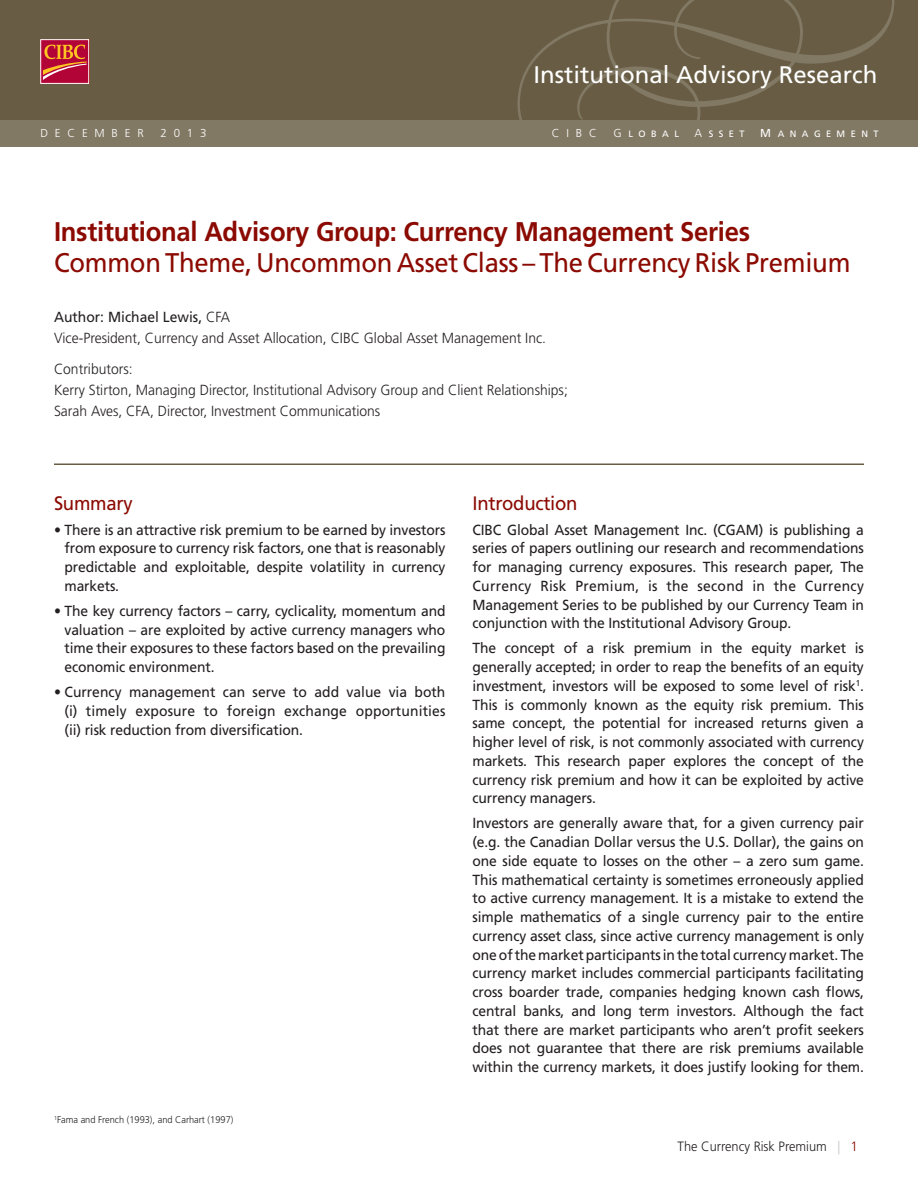
<style>
.page{position:relative;width:918px;height:1188px;background:#fff}
.page>*{position:absolute;margin:0;border:0;box-sizing:border-box;transform-origin:0 0}
.Copy{font:27px "Frutiger LT Std";letter-spacing:-.01em;color:#8b0a02;scale:.95 1}
.Copy-2{font:700 27px "Frutiger LT Std";letter-spacing:-.01em;color:#8b0a02;scale:.95 1}
.Document_Header{font:24px "Frutiger LT Std";color:#fff}
.Sub_Header{font:19.5px "Frutiger LT Std";letter-spacing:-.015em;color:#8b0a02;scale:.95 1}
.Sub_Header-2{font:14.7px/18.8px "Frutiger LT Std";letter-spacing:-.01em;color:#231f20;text-align:justify;scale:.95 1}
.Sub_Header-3{font:300 14.7px/21px "Frutiger LT Std";color:#231f20;scale:.95 1}
.t1{font:300 13.5px "Frutiger LT Std";color:#231f20;scale:.95 1}
.IC1_Body_first_para{font:300 11.55px "Frutiger LT Std";letter-spacing:.59em;color:#fff}
.Source{font:300 9.75px "Frutiger LT Std";color:#231f20;scale:.95 1}
.IC1_Body_first_para-2{font:9.15px "Frutiger LT Std";letter-spacing:.59em;color:#fff}
.s1{font-weight:300;font-size:11.55px}
.s2{font-size:11.55px}
.s3{font-weight:400}
.s4{color:#c7c8ca}
.s5{color:#8b0a02}
</style>
<div class="page">
<div style="left:0;top:0;width:918px;height:122px;background:#685d44"></div>
<svg style="left:517px;top:0;width:377px;height:120px"></svg>
<div style="left:0;top:120px;width:918px;height:26px;background:#827965"></div>
<div style="left:40px;top:39px;width:49px;height:45px;background:#f0cdd7"></div>
<div style="left:41px;top:40px;width:48px;height:43px;background:#b30437"></div>
<div style="left:41px;top:39px;width:48px;height:45px;border:1px solid #fff"></div>
<svg style="left:43px;top:45px;width:44px;height:35px"></svg>
<hr style="left:54px;top:464px;width:810px;height:1px;background:#685d44">
<p class="IC1_Body_first_para" style="left:40px;top:126px;width:105px">DECEMBER</p>
<p class="IC1_Body_first_para" style="left:161px;top:126px;width:47px">2013</p>
<p class="Document_Header" style="left:533px;top:60px;width:346px">Institutional Advisory Research</p>
<p class="IC1_Body_first_para" style="left:552px;top:126px;width:46px">CIBC</p>
<p class="IC1_Body_first_para-2" style="left:613px;top:128px;width:67px"><span class="s1">G</span> LOBAL</p>
<p class="IC1_Body_first_para-2" style="left:694px;top:128px;width:52px"><span class="s1">A</span> SSET</p>
<p class="IC1_Body_first_para-2" style="left:760px;top:128px;width:120px"><span class="s2">M</span> ANAGEMENT</p>
<p class="Copy-2" style="left:54px;top:216px;width:734px">Institutional Advisory Group: Currency Management Series</p>
<p class="Copy" style="left:54px;top:247px;width:840px">Common Theme, Uncommon Asset Class – The Currency Risk Premium</p>
<p class="Sub_Header-3" style="left:54px;top:306px;width:520px"><span class="s3">Author: Michael Lewis,</span> CFA<br>Vice-President, Currency and Asset Allocation, CIBC Global Asset Management Inc.</p>
<p class="Sub_Header-3" style="left:54px;top:359px;width:542px">Contributors:<br>Kerry Stirton, Managing Director, Institutional Advisory Group and Client Relationships;<br>Sarah Aves, CFA, Director, Investment Communications</p>
<p class="Sub_Header" style="left:54px;top:491px;width:84px">Summary</p>
<p class="Sub_Header-2" style="left:65px;top:520px;width:403px;text-indent:-11px">• There is an attractive risk premium to be earned by investors from exposure to currency risk factors, one that is reasonably predictable and exploitable, despite volatility in currency markets.</p>
<p class="Sub_Header-2" style="left:65px;top:601px;width:403px;text-indent:-11px">• The key currency factors – carry, cyclicality, momentum and valuation – are exploited by active currency managers who time their exposures to these factors based on the prevailing economic environment.</p>
<p class="Sub_Header-2" style="left:65px;top:683px;width:403px;text-indent:-11px">• Currency management can serve to add value via both (i) timely exposure to foreign exchange opportunities (ii) risk reduction from diversification.</p>
<p class="Source" style="left:54px;top:1114px;width:190px"><sup>1</sup>Fama and French (1993), and Carhart (1997)</p>
<p class="Sub_Header" style="left:472px;top:491px;width:112px">Introduction</p>
<p class="Sub_Header-2" style="left:472px;top:520px;width:414px">CIBC Global Asset Management Inc. (CGAM) is publishing a series of papers outlining our research and recommendations for managing currency exposures. This research paper, The Currency Risk Premium, is the second in the Currency Management Series to be published by our Currency Team in conjunction with the Institutional Advisory Group.</p>
<p class="Sub_Header-2" style="left:472px;top:639px;width:414px">The concept of a risk premium in the equity market is generally accepted; in order to reap the benefits of an equity investment, investors will be exposed to some level of risk<sup>1</sup>.<br>This is commonly known as the equity risk premium. This same concept, the potential for increased returns given a higher level of risk, is not commonly associated with currency markets. This research paper explores the concept of the currency risk premium and how it can be exploited by active currency managers.</p>
<p class="Sub_Header-2" style="left:472px;top:814px;width:414px">Investors are generally aware that, for a given currency pair (e.g. the Canadian Dollar versus the U.S. Dollar), the gains on one side equate to losses on the other – a zero sum game.<br>This mathematical certainty is sometimes erroneously applied to active currency management. It is a mistake to extend the simple mathematics of a single currency pair to the entire currency asset class, since active currency management is only one of the market participants in the total currency market. The currency market includes commercial participants facilitating cross boarder trade, companies hedging known cash flows, central banks, and long term investors. Although the fact that there are market participants who aren’t profit seekers does not guarantee that there are risk premiums available within the currency markets, it does justify looking for them.</p>
<p class="t1" style="left:678px;top:1139px;width:191px">The Currency Risk Premium <span class="s4">|</span> <span class="s5">1</span></p>
</div>
